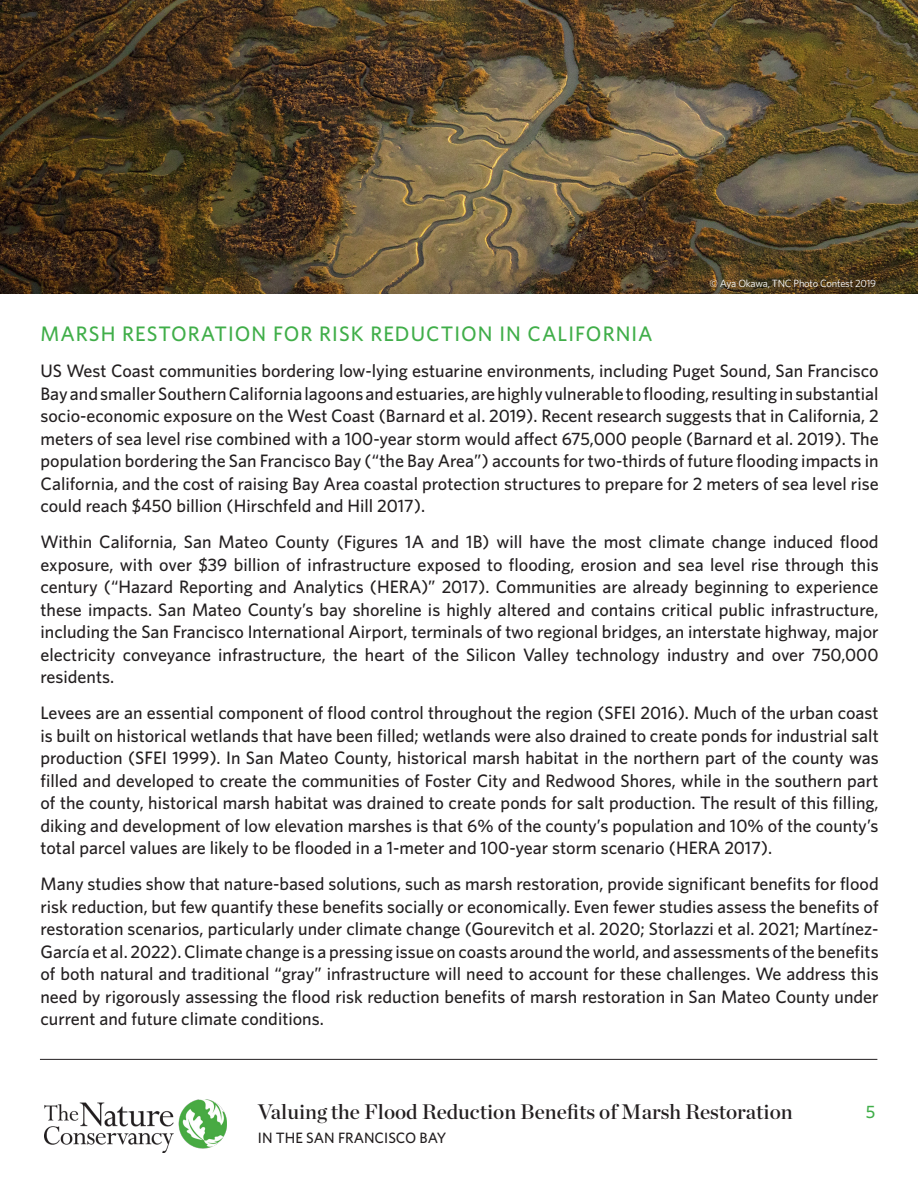
<style>
.page{position:relative;width:918px;height:1188px;background:#fff}
.page>*{position:absolute;margin:0;border:0;box-sizing:border-box;transform-origin:0 0}
.t1{font:21px "Chronicle Display Semi";color:#231f20}
.t2{font:500 21px "Whitney";letter-spacing:.05em;color:#40ae49}
.t3{font:500 18px/22.5px "Whitney";color:#231f20;text-align:justify}
.t4{font:500 18px "Whitney";color:#40ae49}
.t5{font:500 15px "Whitney";color:#231f20}
.t6{font:10.5px "Whitney";letter-spacing:-.02em;color:#fff}
</style>
<div class="page">
<img style="left:44px;top:1099px;width:183px;height:53px">
<hr style="left:40px;top:1059px;width:837px;height:1px;background:#231f20">
<img style="left:0;top:0;width:918px;height:294px">
<p class="t6" style="left:709px;top:276px;width:168px">© Aya Okawa, TNC Photo Contest 2019</p>
<p class="t2" style="left:40px;top:321px;width:614px">MARSH RESTORATION FOR RISK REDUCTION IN CALIFORNIA</p>
<p class="t3" style="left:40px;top:359px;width:840px">US West Coast communities bordering low-lying estuarine environments, including Puget Sound, San Francisco Bay and smaller Southern California lagoons and estuaries, are highly vulnerable to flooding, resulting in substantial socio-economic exposure on the West Coast (Barnard et al. 2019). Recent research suggests that in California, 2 meters of sea level rise combined with a 100-year storm would affect 675,000 people (Barnard et al. 2019). The population bordering the San Francisco Bay (“the Bay Area”) accounts for two-thirds of future flooding impacts in California, and the cost of raising Bay Area coastal protection structures to prepare for 2 meters of sea level rise could reach $450 billion (Hirschfeld and Hill 2017).</p>
<p class="t3" style="left:40px;top:530px;width:840px">Within California, San Mateo County (Figures 1A and 1B) will have the most climate change induced flood exposure, with over $39 billion of infrastructure exposed to flooding, erosion and sea level rise through this century (“Hazard Reporting and Analytics (HERA)” 2017). Communities are already beginning to experience these impacts. San Mateo County’s bay shoreline is highly altered and contains critical public infrastructure, including the San Francisco International Airport, terminals of two regional bridges, an interstate highway, major electricity conveyance infrastructure, the heart of the Silicon Valley technology industry and over 750,000 residents.</p>
<p class="t3" style="left:40px;top:701px;width:840px">Levees are an essential component of flood control throughout the region (SFEI 2016). Much of the urban coast is built on historical wetlands that have been filled; wetlands were also drained to create ponds for industrial salt production (SFEI 1999). In San Mateo County, historical marsh habitat in the northern part of the county was filled and developed to create the communities of Foster City and Redwood Shores, while in the southern part of the county, historical marsh habitat was drained to create ponds for salt production. The result of this filling, diking and development of low elevation marshes is that 6% of the county’s population and 10% of the county’s total parcel values are likely to be flooded in a 1-meter and 100-year storm scenario (HERA 2017).</p>
<p class="t3" style="left:40px;top:872px;width:840px">Many studies show that nature-based solutions, such as marsh restoration, provide significant benefits for flood risk reduction, but few quantify these benefits socially or economically. Even fewer studies assess the benefits of restoration scenarios, particularly under climate change (Gourevitch et al. 2020; Storlazzi et al. 2021; Martínez-García et al. 2022). Climate change is a pressing issue on coasts around the world, and assessments of the benefits of both natural and traditional “gray” infrastructure will need to account for these challenges. We address this need by rigorously assessing the flood risk reduction benefits of marsh restoration in San Mateo County under current and future climate conditions.</p>
<p class="t1" style="left:258px;top:1095px;width:536px">Valuing the Flood Reduction Benefits of Marsh Restoration</p>
<p class="t5" style="left:258px;top:1129px;width:190px">IN THE SAN FRANCISCO BAY</p>
<p class="t4" style="left:866px;top:1101px;width:11px">5</p>
</div>
